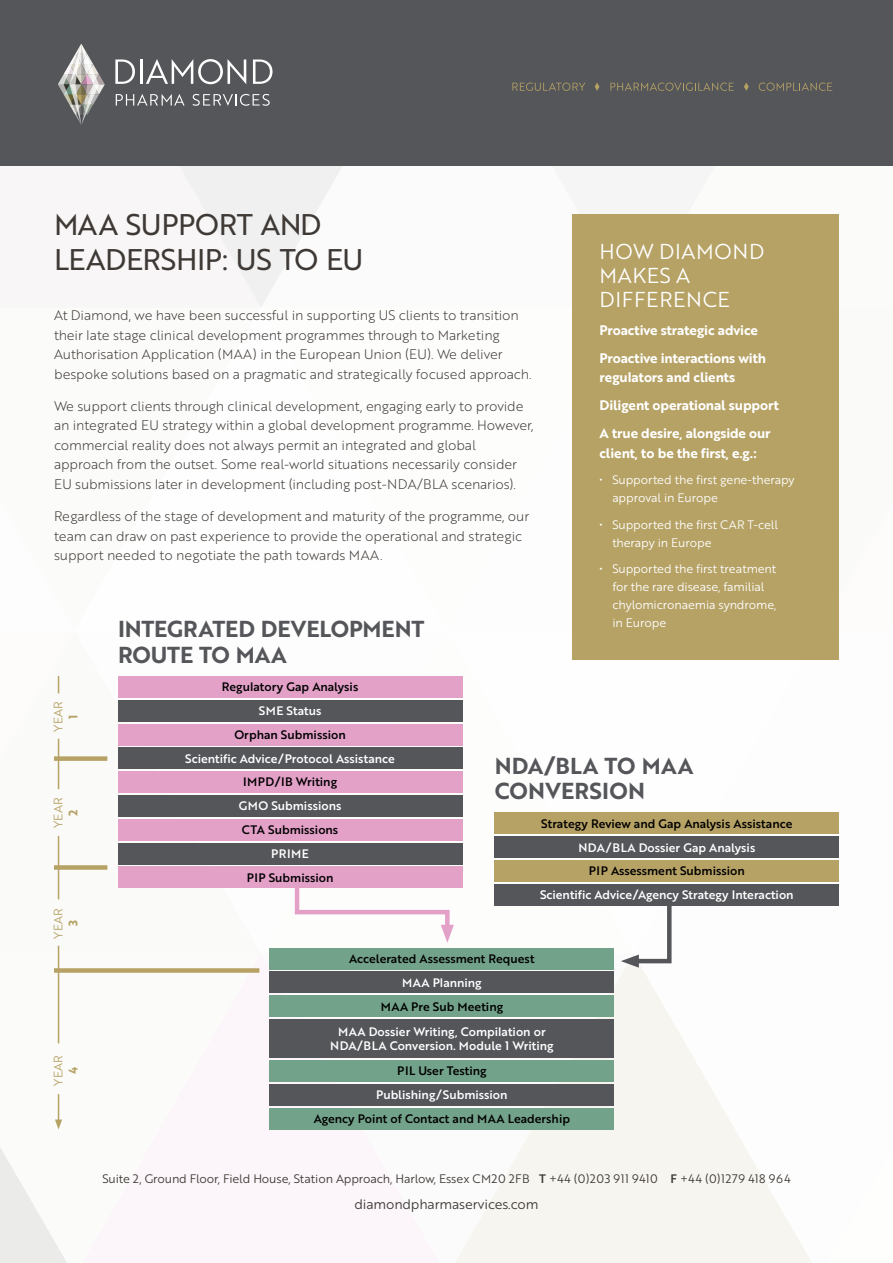
<style>
.page{position:relative;width:893px;height:1263px;background:#fff}
.page>*{position:absolute;margin:0;border:0;box-sizing:border-box;transform-origin:0 0}
.t1{font:29.1px/35px "Brother 1816 Regular";letter-spacing:-.015em;color:#3e3935}
.t2{font:22.5px/25.5px "Brother 1816 Bold";color:#55565a}
.t3{font:21px/24px "Brother 1816 Book";letter-spacing:.03em;color:#fff}
.t4{font:13.5px/19.5px "Brother 1816 Light";letter-spacing:-.01em;color:#3e3935}
.t5{font:13.5px/28px "Brother 1816 Bold";letter-spacing:-.01em;color:#fff}
.t6{font:13.5px "Brother 1816 Book";letter-spacing:-.01em;color:#3e3935}
.t7{font:12px "Brother 1816 Medium";color:#000}
.t8{font:12px/14.4px "Brother 1816 Medium";color:#fff;text-align:center}
.t9{font:12px/18px "Brother 1816 Book";letter-spacing:-.01em;color:#fff}
.t10{font:12px "Brother 1816 Book";letter-spacing:-.01em;color:#3e3935}
.t11{font:12px "Brother 1816 Book";letter-spacing:.02em;color:#b6a265}
.t12{font:12px "Brother 1816 Bold";color:#b6a265}
.s1{font-family:"Brother 1816 Medium"}
</style>
<div class="page">
<svg style="left:269px;top:953px;width:178px;height:177px"></svg>
<svg style="left:447px;top:968px;width:187px;height:295px;fill:#f7f5ef"></svg>
<svg style="left:261px;top:745px;width:186px;height:208px"></svg>
<div style="left:634px;top:166px;width:81px;height:48px;background:#f4f5f4"></div>
<div style="left:553px;top:166px;width:81px;height:48px;background:#f4f5f4"></div>
<svg style="left:180px;top:166px;width:162px;height:141px;fill:#f1f1f1"></svg>
<svg style="left:838px;top:482px;width:1px;height:148px"></svg>
<svg style="left:634px;top:968px;width:178px;height:295px;fill:#f7f5ef"></svg>
<div style="left:0;top:0;width:893px;height:166px;background:#55565a"></div>
<svg style="left:116px;top:94px;width:69px;height:12px"></svg>
<svg style="left:193px;top:94px;width:77px;height:12px"></svg>
<svg style="left:115px;top:59px;width:20px;height:25px"></svg>
<hr style="left:140px;top:59px;width:2px;height:25px;background:#fff">
<svg style="left:146px;top:59px;width:100px;height:25px"></svg>
<svg style="left:253px;top:59px;width:19px;height:25px"></svg>
<svg style="left:58px;top:44px;width:47px;height:81px"></svg>
<svg style="left:595px;top:83px;width:4px;height:8px"></svg>
<svg style="left:744px;top:83px;width:5px;height:8px"></svg>
<svg style="left:512px;top:83px;width:73px;height:8px"></svg>
<svg style="left:610px;top:83px;width:124px;height:8px"></svg>
<svg style="left:759px;top:82px;width:74px;height:9px"></svg>
<div style="left:572px;top:214px;width:266px;height:446px;background:#b6a265"></div>
<svg style="left:621px;top:906px;width:51px;height:62px"></svg>
<div style="left:118px;top:676px;width:344px;height:22px;background:#e3a1c8"></div>
<div style="left:118px;top:700px;width:344px;height:22px;background:#55565a"></div>
<div style="left:118px;top:724px;width:344px;height:21px;background:#e3a1c8"></div>
<div style="left:270px;top:948px;width:344px;height:21px;background:#72a28a"></div>
<div style="left:118px;top:747px;width:344px;height:22px;background:#55565a"></div>
<div style="left:270px;top:971px;width:344px;height:22px;background:#55565a"></div>
<div style="left:118px;top:771px;width:344px;height:22px;background:#e3a1c8"></div>
<div style="left:270px;top:995px;width:344px;height:22px;background:#72a28a"></div>
<div style="left:118px;top:795px;width:344px;height:22px;background:#55565a"></div>
<div style="left:270px;top:1019px;width:344px;height:39px;background:#55565a"></div>
<div style="left:495px;top:812px;width:344px;height:22px;background:#b6a265"></div>
<div style="left:118px;top:819px;width:344px;height:21px;background:#e3a1c8"></div>
<div style="left:270px;top:1060px;width:344px;height:22px;background:#72a28a"></div>
<div style="left:495px;top:836px;width:344px;height:22px;background:#55565a"></div>
<div style="left:118px;top:843px;width:344px;height:21px;background:#55565a"></div>
<div style="left:270px;top:1084px;width:344px;height:22px;background:#55565a"></div>
<div style="left:495px;top:860px;width:344px;height:22px;background:#b6a265"></div>
<div style="left:118px;top:866px;width:344px;height:22px;background:#e3a1c8"></div>
<div style="left:270px;top:1108px;width:344px;height:21px;background:#72a28a"></div>
<div style="left:495px;top:884px;width:344px;height:22px;background:#55565a"></div>
<div style="left:54px;top:756px;width:53px;height:5px;background:#b6a265"></div>
<div style="left:54px;top:865px;width:53px;height:5px;background:#b6a265"></div>
<div style="left:54px;top:968px;width:205px;height:5px;background:#b6a265"></div>
<hr style="left:58px;top:739px;width:1px;height:50px;background:#b6a265">
<svg style="left:54px;top:676px;width:21px;height:106px"></svg>
<hr style="left:58px;top:836px;width:1px;height:63px;background:#b6a265">
<hr style="left:58px;top:946px;width:1px;height:97px;background:#b6a265">
<svg style="left:0;top:1094px;width:67px;height:169px"></svg>
<svg style="left:293px;top:888px;width:161px;height:55px"></svg>
<h1 class="t1" style="left:54px;top:206px;width:311px">MAA SUPPORT AND<br>LEADERSHIP: US TO EU</h1>
<p class="t4" style="left:54px;top:305px;width:479px">At Diamond, we have been successful in supporting US clients to transition their late stage clinical development programmes through to Marketing Authorisation Application (MAA) in the European Union (EU). We deliver bespoke solutions based on a pragmatic and strategically focused approach.</p>
<p class="t4" style="left:54px;top:396px;width:481px">We support clients through clinical development, engaging early to provide an integrated EU strategy within a global development programme. However, commercial reality does not always permit an integrated and global approach from the outset. Some real-world situations necessarily consider EU submissions later in development (including post-NDA/BLA scenarios).</p>
<p class="t4" style="left:54px;top:506px;width:477px">Regardless of the stage of development and maturity of the programme, our team can draw on past experience to provide the operational and strategic support needed to negotiate the path towards MAA.</p>
<p class="t11" style="left:49px;top:732px;width:32px;rotate:-90deg">YEAR</p>
<p class="t12" style="left:64px;top:719px;width:6px;rotate:-90deg">1</p>
<h2 class="t2" style="left:118px;top:616px;width:308px">INTEGRATED DEVELOPMENT<br>ROUTE TO MAA</h2>
<p class="t7" style="left:222px;top:678px;width:138px">Regulatory Gap Analysis</p>
<p class="t8" style="left:259px;top:703px;width:64px">SME Status</p>
<p class="t7" style="left:234px;top:725px;width:113px">Orphan Submission</p>
<h3 class="t3" style="left:600px;top:238px;width:166px">HOW DIAMOND<br>MAKES A<br>DIFFERENCE</h3>
<p class="t5" style="left:600px;top:315px;width:168px">Proactive strategic advice<br>Proactive interactions with</p>
<p class="t5" style="left:600px;top:363px;width:181px">regulators and clients<br>Diligent operational support<br>A true desire, alongside our</p>
<p class="t5" style="left:600px;top:438px;width:159px">client, to be the first, e.g.:</p>
<p class="t9" style="left:612px;top:470px;width:184px;text-indent:-13px">• Supported the first gene-therapy approval in Europe</p>
<p class="t9" style="left:612px;top:515px;width:167px;text-indent:-13px">• Supported the first CAR T-cell therapy in Europe</p>
<p class="t9" style="left:612px;top:559px;width:166px;text-indent:-13px">• Supported the first treatment for the rare disease, familial chylomicronaemia syndrome, in Europe</p>
<p class="t11" style="left:49px;top:828px;width:32px;rotate:-90deg">YEAR</p>
<p class="t12" style="left:64px;top:816px;width:8px;rotate:-90deg">2</p>
<p class="t11" style="left:49px;top:938px;width:32px;rotate:-90deg">YEAR</p>
<p class="t12" style="left:64px;top:926px;width:7px;rotate:-90deg">3</p>
<p class="t11" style="left:49px;top:1085px;width:32px;rotate:-90deg">YEAR</p>
<p class="t12" style="left:64px;top:1074px;width:9px;rotate:-90deg">4</p>
<p class="t8" style="left:185px;top:751px;width:211px">Scientific Advice/Protocol Assistance</p>
<p class="t7" style="left:243px;top:773px;width:95px">IMPD/IB Writing</p>
<p class="t8" style="left:239px;top:798px;width:104px">GMO Submissions</p>
<p class="t7" style="left:242px;top:821px;width:98px">CTA Submissions</p>
<p class="t8" style="left:271px;top:846px;width:39px">PRIME</p>
<p class="t7" style="left:247px;top:868px;width:88px">PIP Submission</p>
<h2 class="t2" style="left:495px;top:752px;width:200px">NDA/BLA TO MAA<br>CONVERSION</h2>
<p class="t7" style="left:541px;top:814px;width:253px">Strategy Review and Gap Analysis Assistance</p>
<p class="t8" style="left:578px;top:839px;width:178px">NDA/BLA Dossier Gap Analysis</p>
<p class="t7" style="left:589px;top:862px;width:157px">PIP Assessment Submission</p>
<p class="t8" style="left:540px;top:887px;width:255px">Scientific Advice/Agency Strategy Interaction</p>
<p class="t7" style="left:349px;top:950px;width:187px">Accelerated Assessment Request</p>
<p class="t8" style="left:402px;top:975px;width:81px">MAA Planning</p>
<p class="t7" style="left:381px;top:997px;width:124px">MAA Pre Sub Meeting</p>
<p class="t8" style="left:330px;top:1024px;width:225px">MAA Dossier Writing, Compilation or<br>NDA/BLA Conversion. Module 1 Writing</p>
<p class="t7" style="left:397px;top:1062px;width:91px">PIL User Testing</p>
<p class="t8" style="left:376px;top:1087px;width:133px">Publishing/Submission</p>
<p class="t7" style="left:314px;top:1109px;width:258px">Agency Point of Contact and MAA Leadership</p>
<p class="t10" style="left:102px;top:1170px;width:690px">Suite 2, Ground Floor, Field House, Station Approach, Harlow, Essex CM20 2FB <span class="s1">T</span> +44 (0)203 911 9410 <span class="s1">F</span> +44 (0)1279 418 964</p>
<p class="t6" style="left:354px;top:1194px;width:186px">diamondpharmaservices.com</p>
</div>
